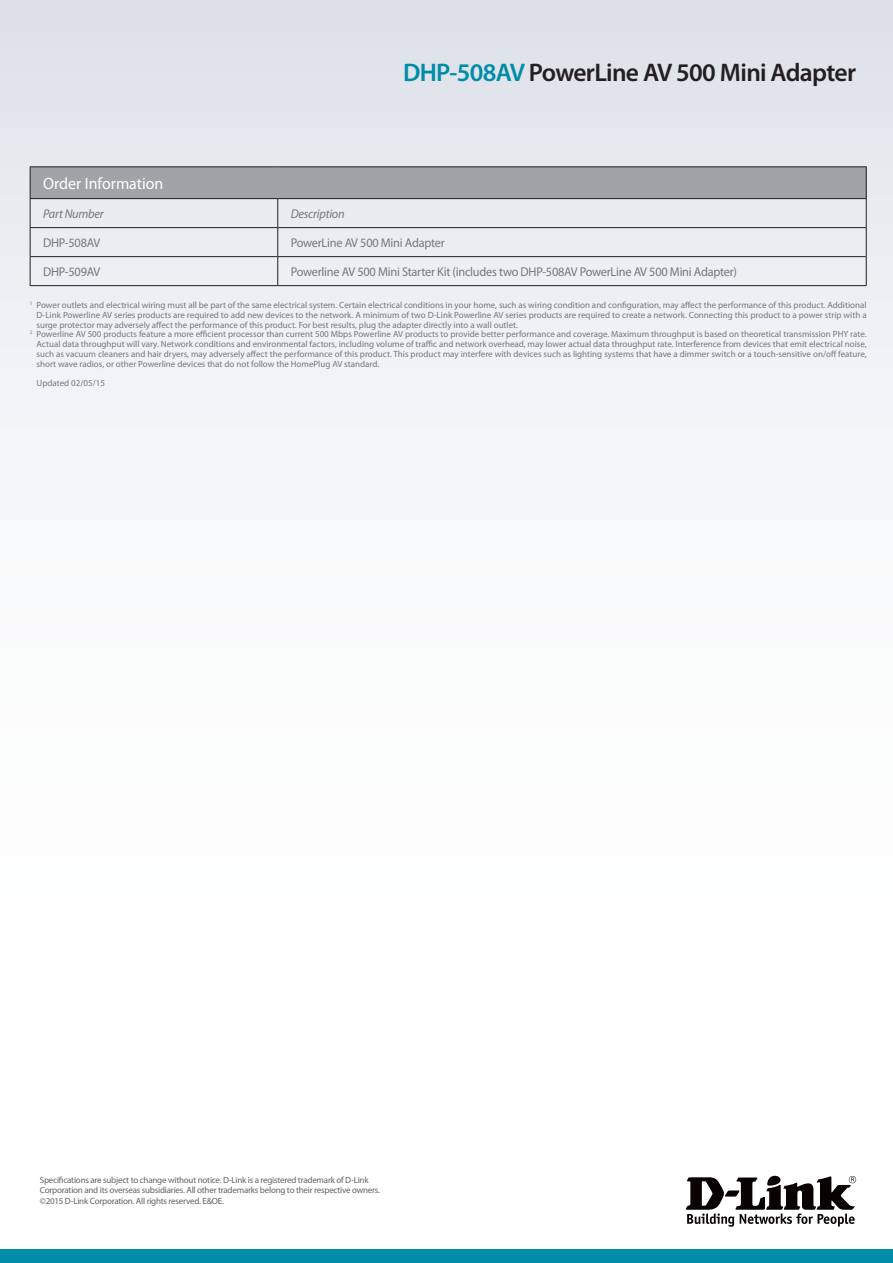
<style>
.page{position:relative;width:893px;height:1263px;background:#fff}
.page>*{position:absolute;margin:0;border:0;box-sizing:border-box;transform-origin:0 0}
.t1{font:600 25.5px "Myriad Pro";letter-spacing:-.025em;color:#231f20}
.t2{font:16.5px "Myriad Pro";color:#fff}
.t3{font:12.75px "Myriad Pro";letter-spacing:-.02em;color:#74787d}
.t4{font:italic 12.75px "Myriad Pro";letter-spacing:-.02em;color:#74787d}
.t5{font:9px "Myriad Pro";color:#74787d}
.t6{font:9px/10.8px "Myriad Pro";letter-spacing:-.025em;color:#636366}
.s1{color:#008da8}
</style>
<div class="page">
<div style="left:0;top:0;width:893px;height:1084px;background:linear-gradient(to bottom,#e2e6ec,#fff)"></div>
<div style="left:0;top:1249px;width:893px;height:14px;background:#008da8"></div>
<svg style="left:686px;top:1176px;width:170px;height:51px"></svg>
<div style="left:30px;top:167px;width:836px;height:32px;background:#a1a3a7"></div>
<hr style="left:30px;top:167px;width:1px;height:31px;background:#231f20">
<hr style="left:866px;top:167px;width:1px;height:31px;background:#231f20">
<hr style="left:30px;top:166px;width:248px;height:1px;background:#231f20">
<hr style="left:278px;top:166px;width:293px;height:1px;background:#231f20">
<hr style="left:571px;top:166px;width:296px;height:1px;background:#231f20">
<hr style="left:30px;top:198px;width:248px;height:1px;background:#231f20">
<hr style="left:278px;top:256px;width:293px;height:1px;background:#231f20">
<hr style="left:571px;top:256px;width:295px;height:1px;background:#231f20">
<hr style="left:278px;top:285px;width:293px;height:1px;background:#231f20">
<hr style="left:571px;top:285px;width:296px;height:1px;background:#231f20">
<hr style="left:30px;top:227px;width:248px;height:1px;background:#231f20">
<hr style="left:30px;top:256px;width:248px;height:1px;background:#231f20">
<svg style="left:30px;top:199px;width:1px;height:86px"></svg>
<hr style="left:30px;top:285px;width:248px;height:1px;background:#231f20">
<hr style="left:278px;top:198px;width:293px;height:1px;background:#231f20">
<svg style="left:277px;top:199px;width:1px;height:86px"></svg>
<hr style="left:571px;top:198px;width:296px;height:1px;background:#231f20">
<svg style="left:866px;top:199px;width:1px;height:86px"></svg>
<hr style="left:278px;top:227px;width:293px;height:1px;background:#231f20">
<hr style="left:571px;top:227px;width:296px;height:1px;background:#231f20">
<h1 class="t1" style="left:403px;top:56px;width:455px"><span class="s1">DHP-508AV</span> PowerLine AV 500 Mini Adapter</h1>
<h2 class="t2" style="left:43px;top:173px;width:122px">Order Information</h2>
<h3 class="t4" style="left:43px;top:206px;width:62px">Part Number</h3>
<h3 class="t4" style="left:291px;top:206px;width:55px">Description</h3>
<h3 class="t3" style="left:43px;top:235px;width:59px">DHP-508AV</h3>
<h3 class="t3" style="left:291px;top:235px;width:156px">PowerLine AV 500 Mini Adapter</h3>
<h3 class="t3" style="left:43px;top:264px;width:59px">DHP-509AV</h3>
<h3 class="t3" style="left:291px;top:264px;width:448px">Powerline AV 500 Mini Starter Kit (includes two DHP-508AV PowerLine AV 500 Mini Adapter)</h3>
<p class="t5" style="left:30px;top:299px;width:838px"><sup>1</sup> Power outlets and electrical wiring must all be part of the same electrical system. Certain electrical conditions in your home, such as wiring condition and configuration, may affect the performance of this product. Additional</p>
<p class="t5" style="left:37px;top:309px;width:832px">D-Link Powerline AV series products are required to add new devices to the network. A minimum of two D-Link Powerline AV series products are required to create a network. Connecting this product to a power strip with a</p>
<p class="t5" style="left:37px;top:319px;width:483px">surge protector may adversely affect the performance of this product. For best results, plug the adapter directly into a wall outlet.</p>
<p class="t5" style="left:30px;top:329px;width:838px"><sup>2</sup> Powerline AV 500 products feature a more efficient processor than current 500 Mbps Powerline AV products to provide better performance and coverage. Maximum throughput is based on theoretical transmission PHY rate.</p>
<p class="t5" style="left:37px;top:338px;width:832px">Actual data throughput will vary. Network conditions and environmental factors, including volume of traffic and network overhead, may lower actual data throughput rate. Interference from devices that emit electrical noise,</p>
<p class="t5" style="left:37px;top:348px;width:832px">such as vacuum cleaners and hair dryers, may adversely affect the performance of this product. This product may interfere with devices such as lighting systems that have a dimmer switch or a touch-sensitive on/off feature,</p>
<p class="t5" style="left:37px;top:358px;width:344px">short wave radios, or other Powerline devices that do not follow the HomePlug AV standard.</p>
<p class="t5" style="left:37px;top:377px;width:70px">Updated 02/05/15</p>
<p class="t6" style="left:40px;top:1174px;width:342px">Specifications are subject to change without notice. D-Link is a registered trademark of D-Link<br>Corporation and its overseas subsidiaries. All other trademarks belong to their respective owners. ©2015 D-Link Corporation. All rights reserved. E&amp;OE.</p>
</div>
